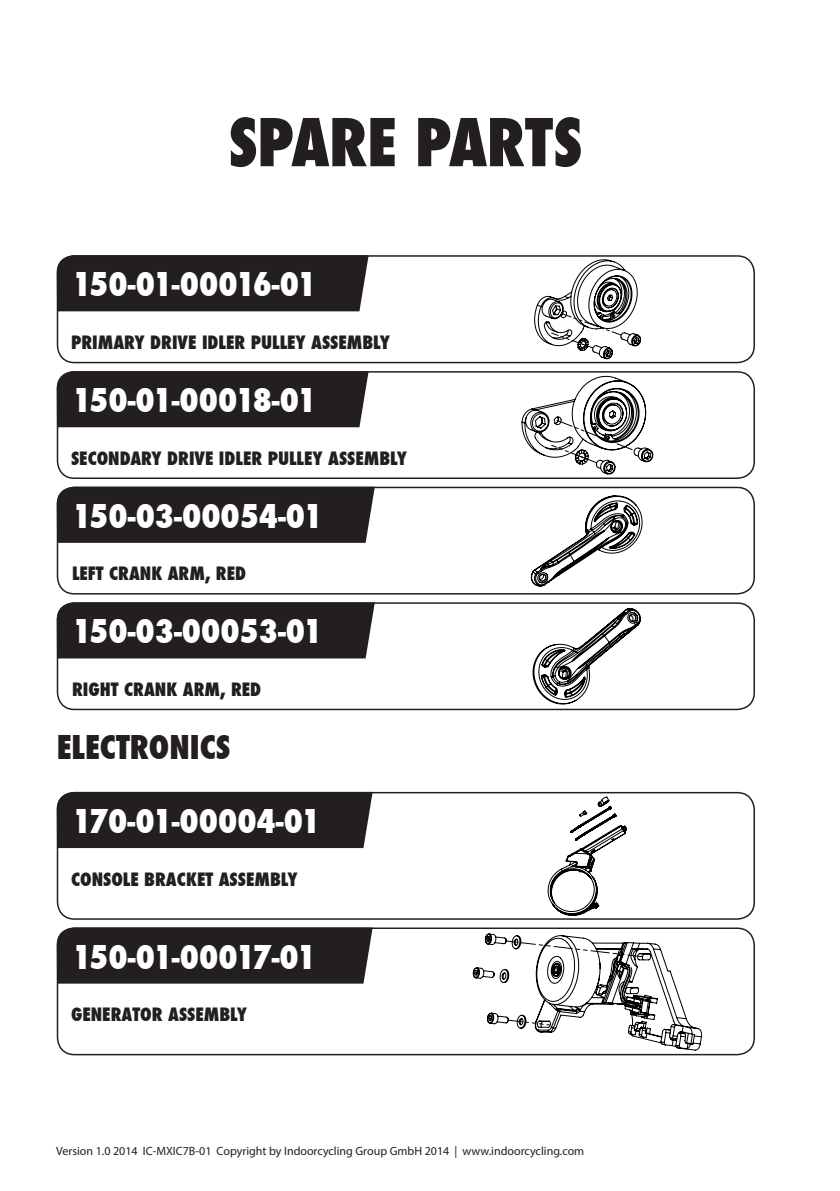
<style>
.page{position:relative;width:840px;height:1191px;background:#fff}
.page>*{position:absolute;margin:0;border:0;box-sizing:border-box;transform-origin:0 0}
.t1{font:800 condensed 64px "Futura";letter-spacing:-.01em;color:#231f20}
.t2{font:800 condensed 32px "Futura";color:#fff}
.t3{font:800 condensed 32px "Futura";letter-spacing:-.06em;color:#fff}
.t4{font:800 condensed 32px "Futura";letter-spacing:-.065em;color:#fff}
.t5{font:800 condensed 32px "Futura";color:#231f20}
.t6{font:800 condensed 18px "Futura";color:#231f20}
.t7{font:12px "Myriad Pro";color:#231f20}
</style>
<div class="page">
<svg style="left:531px;top:496px;width:111px;height:90px"></svg>
<div style="left:57px;top:487px;width:697px;height:107px;border:2px solid #231f20;border-radius:17px"></div>
<svg style="left:532px;top:608px;width:108px;height:96px"></svg>
<div style="left:57px;top:602px;width:697px;height:108px;border:2px solid #231f20;border-radius:17px"></div>
<svg style="left:534px;top:259px;width:106px;height:100px"></svg>
<div style="left:57px;top:255px;width:697px;height:108px;border:2px solid #231f20;border-radius:17px"></div>
<svg style="left:547px;top:797px;width:79px;height:118px"></svg>
<div style="left:57px;top:792px;width:697px;height:127px;border:2px solid #231f20;border-radius:17px"></div>
<svg style="left:472px;top:933px;width:230px;height:118px"></svg>
<div style="left:57px;top:927px;width:697px;height:128px;border:2px solid #231f20;border-radius:17px"></div>
<svg style="left:521px;top:376px;width:132px;height:99px"></svg>
<div style="left:57px;top:371px;width:697px;height:108px;border:2px solid #231f20;border-radius:17px"></div>
<div style="left:57px;top:487px;width:317px;height:56px;background:#231f20"></div>
<div style="left:57px;top:602px;width:317px;height:56px;background:#231f20"></div>
<div style="left:57px;top:255px;width:311px;height:56px;background:#231f20"></div>
<div style="left:57px;top:792px;width:315px;height:56px;background:#231f20"></div>
<div style="left:57px;top:927px;width:315px;height:56px;background:#231f20"></div>
<div style="left:57px;top:371px;width:311px;height:56px;background:#231f20"></div>
<p class="t1" style="left:228px;top:99px;width:355px">SPARE PARTS</p>
<p class="t3" style="left:72px;top:263px;width:245px">150-01-00016-01</p>
<p class="t6" style="left:71px;top:330px;width:320px">PRIMARY DRIVE IDLER PULLEY ASSEMBLY</p>
<p class="t3" style="left:72px;top:378px;width:245px">150-01-00018-01</p>
<p class="t6" style="left:71px;top:446px;width:337px">SECONDARY DRIVE IDLER PULLEY ASSEMBLY</p>
<p class="t2" style="left:72px;top:494px;width:252px">150-03-00054-01</p>
<p class="t6" style="left:72px;top:561px;width:175px">LEFT CRANK ARM, RED</p>
<p class="t2" style="left:72px;top:610px;width:252px">150-03-00053-01</p>
<p class="t6" style="left:72px;top:677px;width:190px">RIGHT CRANK ARM, RED</p>
<p class="t5" style="left:57px;top:725px;width:175px">ELECTRONICS</p>
<p class="t2" style="left:72px;top:799px;width:249px">170-01-00004-01</p>
<p class="t6" style="left:71px;top:866px;width:228px">CONSOLE BRACKET ASSEMBLY</p>
<p class="t4" style="left:72px;top:935px;width:245px">150-01-00017-01</p>
<p class="t6" style="left:71px;top:1002px;width:177px">GENERATOR ASSEMBLY</p>
<p class="t7" style="left:56px;top:1143px;width:529px">Version 1.0 2014 IC-MXIC7B-01 Copyright by Indoorcycling Group GmbH 2014 | www.indoorcycling.com</p>
</div>
